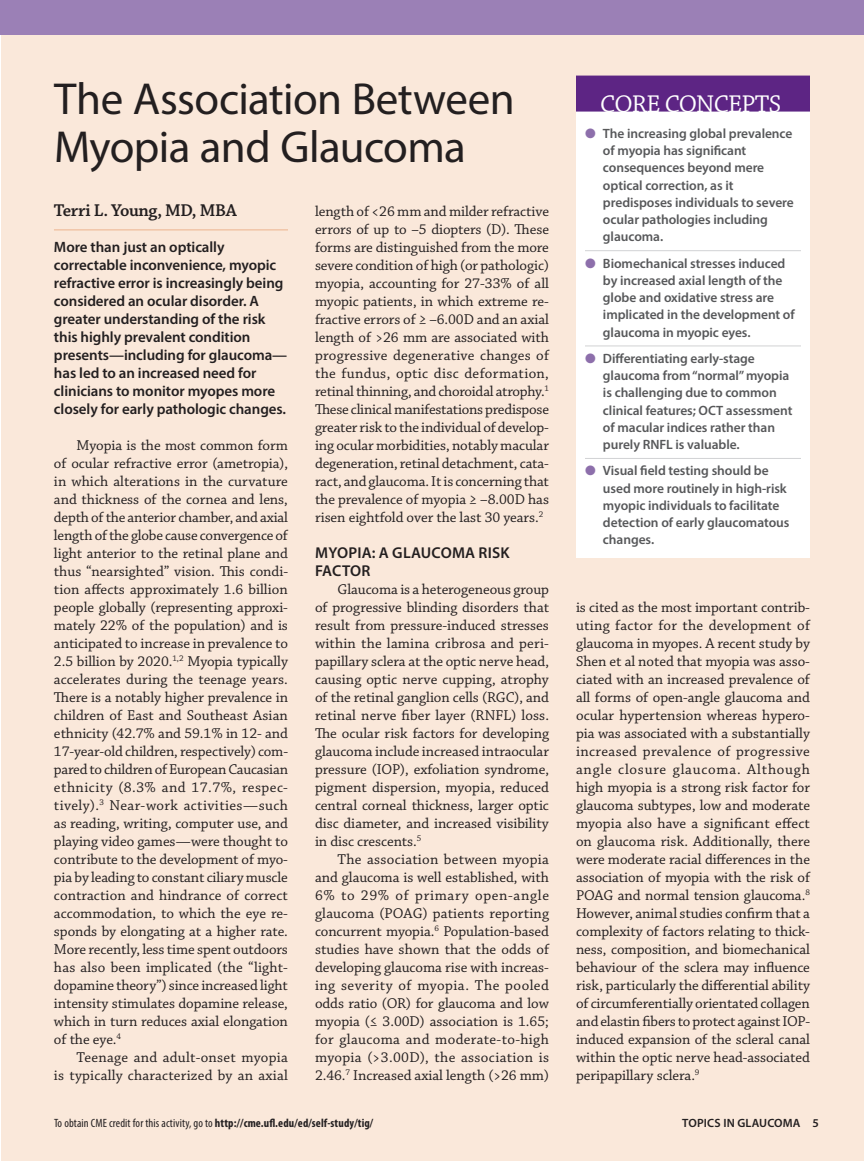
<style>
.page{position:relative;width:864px;height:1161px;background:#fff}
.page>*{position:absolute;margin:0;border:0;box-sizing:border-box;transform-origin:0 0}
.t1{font:45px/48px "Myriad Pro";letter-spacing:-.01em;color:#231f20}
.t2{font:25.5px "Chaparral Pro";letter-spacing:-.03em;color:#fff}
.t3{font:600 18px "Chaparral Pro";letter-spacing:-.025em;color:#231f20}
.t4{font:600 15.75px/18px "Myriad Pro";letter-spacing:.015em;color:#231f20}
.t5{font:15px/18px "Chaparral Pro";letter-spacing:-.005em;color:#231f20;text-align:justify}
.t6{font:600 15px/18px "Myriad Pro";letter-spacing:-.005em;color:#231f20}
.t7{font:15px/18px "Chaparral Pro";letter-spacing:.015em;color:#231f20;text-align:right}
.t8{font:600 13.5px/17.2px "Myriad Pro";letter-spacing:-.005em;color:#57585a}
.t9{font:condensed 12px "Myriad Pro";letter-spacing:.01em;color:#231f20}
.t10{font:600 12px "Myriad Pro";letter-spacing:.015em;color:#231f20}
.s1{color:#8d6fab}
.s2{font-weight:700}
</style>
<div class="page">
<div style="left:1px;top:0;width:863px;height:1161px;background:#fae8da"></div>
<div style="left:0;top:0;width:864px;height:35px;background:#9b80b6"></div>
<div style="left:576px;top:93px;width:234px;height:465px;background:#fff"></div>
<div style="left:576px;top:76px;width:234px;height:36px;background:#5d2584"></div>
<hr style="left:585px;top:250px;width:216px;height:1px;background:#d1d2d4">
<hr style="left:585px;top:346px;width:216px;height:1px;background:#d1d2d4">
<hr style="left:585px;top:458px;width:216px;height:1px;background:#d1d2d4">
<hr style="left:54px;top:229px;width:234px;height:1px;background:#eeb996">
<h1 class="t1" style="left:54px;top:74px;width:462px">The Association Between<br>Myopia and Glaucoma</h1>
<p class="t3" style="left:54px;top:200px;width:184px">Terri L. Young, MD, MBA</p>
<p class="t6" style="left:54px;top:237px;width:235px">More than just an optically correctable inconvenience, myopic refractive error is increasingly being considered an ocular disorder. A greater understanding of the risk this highly prevalent condition presents—including for glaucoma— has led to an increased need for clinicians to monitor myopes more closely for early pathologic changes.</p>
<p class="t5" style="left:54px;top:437px;width:236px;text-indent:23px">Myopia is the most common form of ocular refractive error (ametropia), in which alterations in the curvature and thickness of the cornea and lens, depth of the anterior chamber, and axial length of the globe cause convergence of light anterior to the retinal plane and thus “nearsighted” vision. This condi&shy;tion affects approximately 1.6 billion people globally (representing approxi&shy;mately 22% of the population) and is anticipated to increase in prevalence to 2.5 billion by 2020.<sup>1,2</sup> Myopia typically accelerates during the teenage years.<br>There is a notably higher prevalence in children of East and Southeast Asian ethnicity (42.7% and 59.1% in 12- and 17-year-old children, respectively) com&shy;pared to children of European Caucasian ethnicity (8.3% and 17.7%, respec&shy;tively).<sup>3</sup> Near-work activities—such as reading, writing, computer use, and playing video games—were thought to contribute to the development of myo&shy;pia by leading to constant ciliary muscle contraction and hindrance of correct accommodation, to which the eye re&shy;sponds by elongating at a higher rate.<br>More recently, less time spent outdoors has also been implicated (the “light&shy;dopamine theory”) since increased light intensity stimulates dopamine release, which in turn reduces axial elongation of the eye.<sup>4</sup></p>
<p class="t7" style="left:54px;top:1049px;width:236px">Teenage and adult-onset myopia<br>is typically characterized by an axial</p>
<p class="t5" style="left:315px;top:203px;width:236px">length of &lt;26 mm and milder refractive errors of up to –5 diopters (D). These forms are distinguished from the more severe condition of high (or pathologic) myopia, accounting for 27-33% of all myopic patients, in which extreme re&shy;fractive errors of ≥ –6.00D and an axial length of &gt;26 mm are associated with progressive degenerative changes of the fundus, optic disc deformation, retinal thinning, and choroidal atrophy.<sup>1<br></sup>These clinical manifestations predispose greater risk to the individual of develop&shy;ing ocular morbidities, notably macular degeneration, retinal detachment, cata&shy;ract, and glaucoma. It is concerning that the prevalence of myopia ≥ –8.00D has risen eightfold over the last 30 years.<sup>2</sup></p>
<p class="t4" style="left:315px;top:543px;width:196px">MYOPIA: A GLAUCOMA RISK<br>FACTOR</p>
<p class="t5" style="left:315px;top:581px;width:236px;text-indent:22px">Glaucoma is a heterogeneous group of progressive blinding disorders that result from pressure-induced stresses within the lamina cribrosa and peri&shy;papillary sclera at the optic nerve head, causing optic nerve cupping, atrophy of the retinal ganglion cells (RGC), and retinal nerve fiber layer (RNFL) loss.<br>The ocular risk factors for developing glaucoma include increased intraocular pressure (IOP), exfoliation syndrome, pigment dispersion, myopia, reduced central corneal thickness, larger optic disc diameter, and increased visibility in disc crescents.<sup>5</sup></p>
<p class="t5" style="left:315px;top:851px;width:236px;text-indent:22px">The association between myopia and glaucoma is well established, with 6% to 29% of primary open-angle glaucoma (POAG) patients reporting concurrent myopia.<sup>6</sup> Population-based studies have shown that the odds of developing glaucoma rise with increas&shy;ing severity of myopia. The pooled odds ratio (OR) for glaucoma and low myopia (≤ 3.00D) association is 1.65; for glaucoma and moderate-to-high myopia (&gt;3.00D), the association is 2.46.<sup>7</sup> Increased axial length (&gt;26 mm)</p>
<h2 class="t2" style="left:600px;top:89px;width:183px">CORE CONCEPTS</h2>
<p class="t8" style="left:603px;top:124px;width:192px;text-indent:-18px"><span class="s1">●</span> The increasing global prevalence of myopia has significant consequences beyond mere optical correction, as it predisposes individuals to severe ocular pathologies including glaucoma.</p>
<p class="t8" style="left:603px;top:254px;width:193px;text-indent:-18px"><span class="s1">●</span> Biomechanical stresses induced by increased axial length of the globe and oxidative stress are implicated in the development of glaucoma in myopic eyes.</p>
<p class="t8" style="left:603px;top:349px;width:191px;text-indent:-18px"><span class="s1">●</span> Differentiating early-stage glaucoma from “normal” myopia is challenging due to common clinical features; OCT assessment of macular indices rather than purely RNFL is valuable.</p>
<p class="t8" style="left:603px;top:462px;width:188px;text-indent:-18px"><span class="s1">●</span> Visual field testing should be used more routinely in high-risk myopic individuals to facilitate detection of early glaucomatous changes.</p>
<p class="t5" style="left:576px;top:599px;width:236px">is cited as the most important contrib&shy;uting factor for the development of glaucoma in myopes. A recent study by Shen et al noted that myopia was asso&shy;ciated with an increased prevalence of all forms of open-angle glaucoma and ocular hypertension whereas hypero&shy;pia was associated with a substantially increased prevalence of progressive angle closure glaucoma. Although high myopia is a strong risk factor for glaucoma subtypes, low and moderate myopia also have a significant effect on glaucoma risk. Additionally, there were moderate racial differences in the association of myopia with the risk of POAG and normal tension glaucoma.<sup>8<br></sup>However, animal studies confirm that a complexity of factors relating to thick&shy;ness, composition, and biomechanical behaviour of the sclera may influence risk, particularly the differential ability of circumferentially orientated collagen and elastin fibers to protect against IOP&shy;induced expansion of the scleral canal within the optic nerve head-associated peripapillary sclera.<sup>9</sup></p>
<p class="t9" style="left:54px;top:1115px;width:321px">To obtain CME credit for this activity, go to <span class="s2">http://cme.ufl.edu/ed/self-study/tig/</span></p>
<p class="t10" style="left:682px;top:1115px;width:138px">TOPICS IN GLAUCOMA 5</p>
</div>
